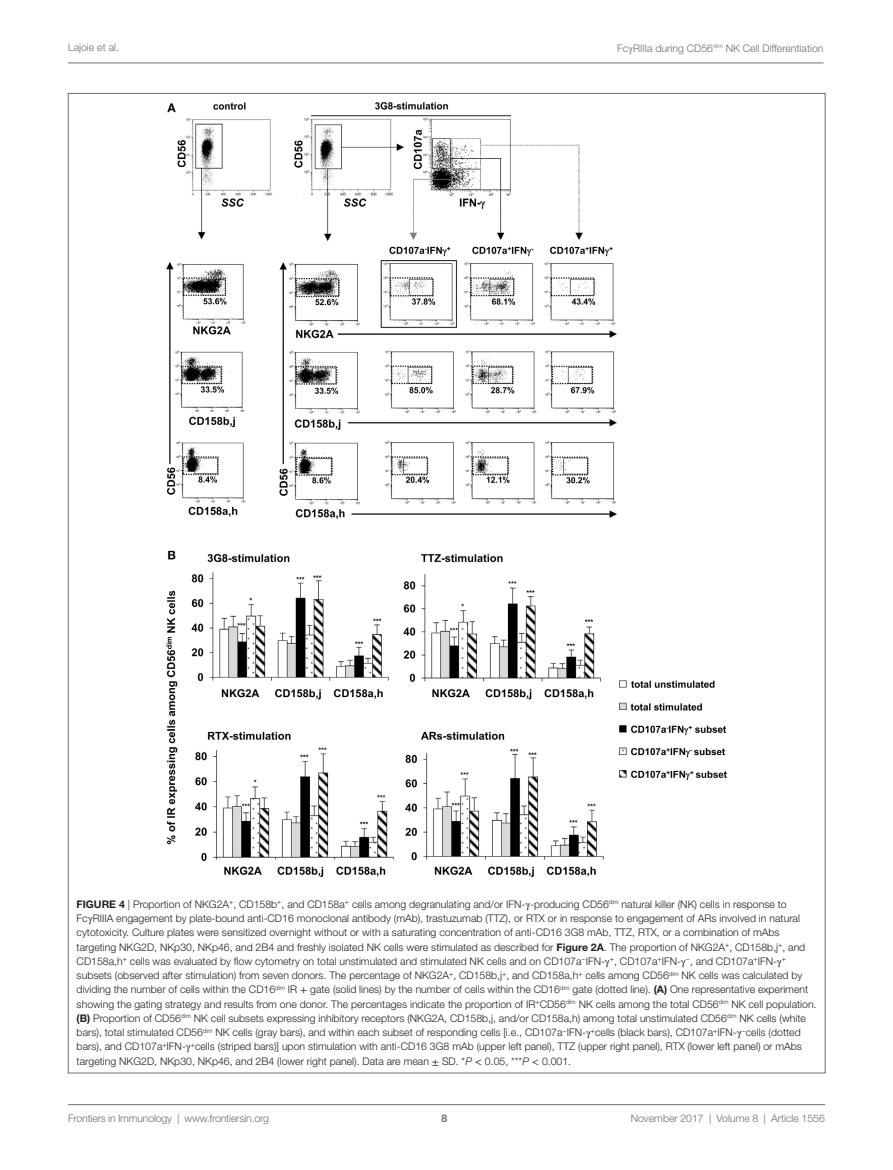
<style>
.page{position:relative;width:893px;height:1170px;background:#fff}
.page>*{position:absolute;margin:0;border:0;box-sizing:border-box;transform-origin:0 0}
.t1{font:300 10.5px/14.2px "Helvetica Neue LT Std";color:#231f20}
.t2{font:300 10.5px "Helvetica Neue LT Std";color:#6c6d70}
.t3{font:700 10.5px "Helvetica Neue LT Std";color:#6c6d70}
.s1{font-family:"STIX General";font-weight:400}
.s2{font-weight:700}
.s3{font-style:italic}
</style>
<div class="page">
<img style="left:166px;top:102px;width:561px;height:775px">
<hr style="left:68px;top:63px;width:756px;height:1px;background:#6c6d70">
<hr style="left:68px;top:1104px;width:757px;height:1px;background:#6c6d70">
<p class="t2" style="left:68px;top:41px;width:52px">Lajoie et al.</p>
<p class="t2" style="left:617px;top:42px;width:208px">Fc<span class="s1">γ</span>RIIIa during CD56<sup>dim</sup> NK Cell Differentiation</p>
<p class="t1" style="left:77px;top:896px;width:741px"><span class="s2">FIG URE 4</span> | Proportion of NKG2A<sup>+</sup>, CD158b<sup>+</sup>, and CD158a<sup>+</sup> cells among degranulating and/or IFN-<span class="s1">γ</span>-producing CD56<sup>dim</sup> natural killer (NK) cells in response to Fc<span class="s1">γ</span>RIIIA engagement by plate-bound anti-CD16 monoclonal antibody (mAb), trastuzumab (TTZ), or RTX or in response to engagement of ARs involved in natural cytotoxicity. Culture plates were sensitized overnight without or with a saturating concentration of anti-CD16 3G8 mAb, TTZ, RTX, or a combination of mAbs targeting NKG2D, NKp30, NKp46, and 2B4 and freshly isolated NK cells were stimulated as described for <span class="s2">Figure 2A</span>. The proportion of NKG2A<sup>+</sup>, CD158b,j<sup>+</sup>, and CD158a,h<sup>+</sup> cells was evaluated by flow cytometry on total unstimulated and stimulated NK cells and on CD107a<sup>−</sup>IFN-<span class="s1">γ</span><sup>+</sup>, CD107a<sup>+</sup>IFN-<span class="s1">γ</span><sup>−</sup>, and CD107a<sup>+</sup>IFN-<span class="s1">γ</span><sup>+ </sup>subsets (observed after stimulation) from seven donors. The percentage of NKG2A<sup>+</sup>, CD158b,j<sup>+</sup>, and CD158a,h<sup>+</sup> cells among CD56<sup>dim</sup> NK cells was calculated by dividing the number of cells within the CD16<sup>dim</sup> IR <span class="s1">+</span> gate (solid lines) by the number of cells within the CD16<sup>dim</sup> gate (dotted line). <span class="s2">(A)</span> One representative experiment showing the gating strategy and results from one donor. The percentages indicate the proportion of IR<sup>+</sup>CD56<sup>dim</sup> NK cells among the total CD56<sup>dim</sup> NK cell population. <span class="s2">(B)</span> Proportion of CD56<sup>dim</sup> NK cell subsets expressing inhibitory receptors (NKG2A, CD158b,j, and/or CD158a,h) among total unstimulated CD56<sup>dim</sup> NK cells (white bars), total stimulated CD56<sup>dim</sup> NK cells (gray bars), and within each subset of responding cells [i.e., CD107a<sup>−</sup>IFN-<span class="s1">γ</span><sup>+</sup>cells (black bars), CD107a<sup>+</sup>IFN-<span class="s1">γ</span><sup>−</sup>cells (dotted bars), and CD107a<sup>+</sup>IFN-<span class="s1">γ</span><sup>+</sup>cells (striped bars)] upon stimulation with anti-CD16 3G8 mAb (upper left panel), TTZ (upper right panel), RTX (lower left panel) or mAbs targeting NKG2D, NKp30, NKp46, and 2B4 (lower right panel). Data are mean <span class="s1">±</span> SD. *<span class="s3">P</span> <span class="s1">&lt;</span> 0.05, ***<span class="s3">P</span> <span class="s1">&lt;</span> 0.001.</p>
<p class="t2" style="left:68px;top:1111px;width:203px">Frontiers in Immunology | www.frontiersin.org</p>
<p class="t2" style="left:631px;top:1111px;width:196px">November 2017 | Volume 8 | Article 1556</p>
<p class="t3" style="left:441px;top:1111px;width:7px">8</p>
</div>
